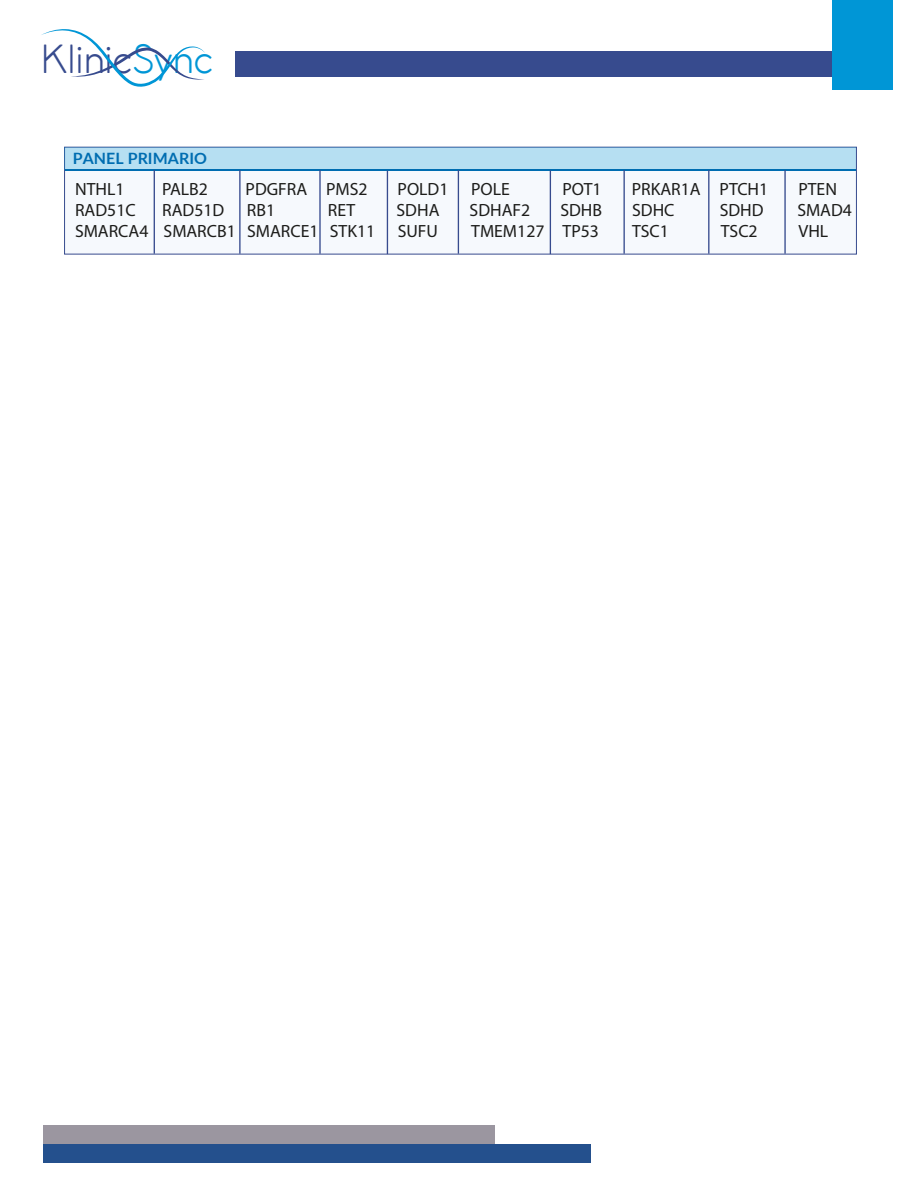
<style>
.page{position:relative;width:921px;height:1188px;background:#fff}
.page>*{position:absolute;margin:0;border:0;box-sizing:border-box;transform-origin:0 0}
.t1{font:300 37.95px "COCOMAT";color:#374b8e}
.t2{font:17.7px "Myriad Pro";color:#1d1d1b}
.t3{font:700 15.6px "Lato";letter-spacing:.005em;color:#006db1}
.s1{color:#0096d6}
</style>
<div class="page">
<div style="left:43px;top:1125px;width:451px;height:19px;background:#9b96a0"></div>
<div style="left:43px;top:1144px;width:547px;height:19px;background:#24508d"></div>
<svg style="left:41px;top:29px;width:164px;height:58px"></svg>
<div style="left:235px;top:51px;width:643px;height:26px;background:#374b8e"></div>
<div style="left:832px;top:0;width:60px;height:90px;background:#0096d6"></div>
<div style="left:64px;top:147px;width:792px;height:108px;background:#f6f9fd"></div>
<div style="left:65px;top:147px;width:791px;height:23px;background:#b6dff2"></div>
<hr style="left:65px;top:169px;width:790px;height:1px;background:#006db1">
<hr style="left:457px;top:170px;width:2px;height:84px;background:#374b8e">
<hr style="left:154px;top:170px;width:1px;height:84px;background:#374b8e">
<hr style="left:239px;top:170px;width:1px;height:84px;background:#374b8e">
<hr style="left:319px;top:170px;width:1px;height:84px;background:#374b8e">
<hr style="left:387px;top:170px;width:1px;height:84px;background:#374b8e">
<hr style="left:549px;top:170px;width:2px;height:84px;background:#374b8e">
<hr style="left:623px;top:170px;width:1px;height:84px;background:#374b8e">
<hr style="left:708px;top:170px;width:1px;height:84px;background:#374b8e">
<hr style="left:784px;top:170px;width:1px;height:84px;background:#374b8e">
<h1 class="t1" style="left:41px;top:38px;width:173px">Klinic<span class="s1">Sync</span></h1>
<p class="t3" style="left:73px;top:147px;width:136px">PANEL PRIMARIO</p>
<p class="t2" style="left:75px;top:178px;width:51px">NTHL1</p>
<p class="t2" style="left:162px;top:178px;width:47px">PALB2</p>
<p class="t2" style="left:245px;top:178px;width:123px">PDGFRA PMS2</p>
<p class="t2" style="left:397px;top:178px;width:52px">POLD1</p>
<p class="t2" style="left:471px;top:178px;width:40px">POLE</p>
<p class="t2" style="left:562px;top:178px;width:41px">POT1</p>
<p class="t2" style="left:631px;top:178px;width:138px">PRKAR1A PTCH1</p>
<p class="t2" style="left:798px;top:178px;width:40px">PTEN</p>
<p class="t2" style="left:75px;top:199px;width:62px">RAD51C</p>
<p class="t2" style="left:162px;top:199px;width:64px">RAD51D</p>
<p class="t2" style="left:247px;top:199px;width:30px">RB1</p>
<p class="t2" style="left:328px;top:199px;width:29px">RET</p>
<p class="t2" style="left:396px;top:199px;width:44px">SDHA</p>
<p class="t2" style="left:469px;top:199px;width:62px">SDHAF2</p>
<p class="t2" style="left:560px;top:199px;width:43px">SDHB</p>
<p class="t2" style="left:632px;top:199px;width:44px">SDHC</p>
<p class="t2" style="left:719px;top:199px;width:45px">SDHD</p>
<p class="t2" style="left:797px;top:199px;width:56px">SMAD4</p>
<p class="t2" style="left:75px;top:220px;width:302px">SMARCA4 SMARCB1 SMARCE1 STK11</p>
<p class="t2" style="left:398px;top:220px;width:42px">SUFU</p>
<p class="t2" style="left:471px;top:220px;width:129px">TMEM127 TP53</p>
<p class="t2" style="left:632px;top:220px;width:38px">TSC1</p>
<p class="t2" style="left:721px;top:220px;width:38px">TSC2</p>
<p class="t2" style="left:798px;top:220px;width:31px">VHL</p>
</div>
